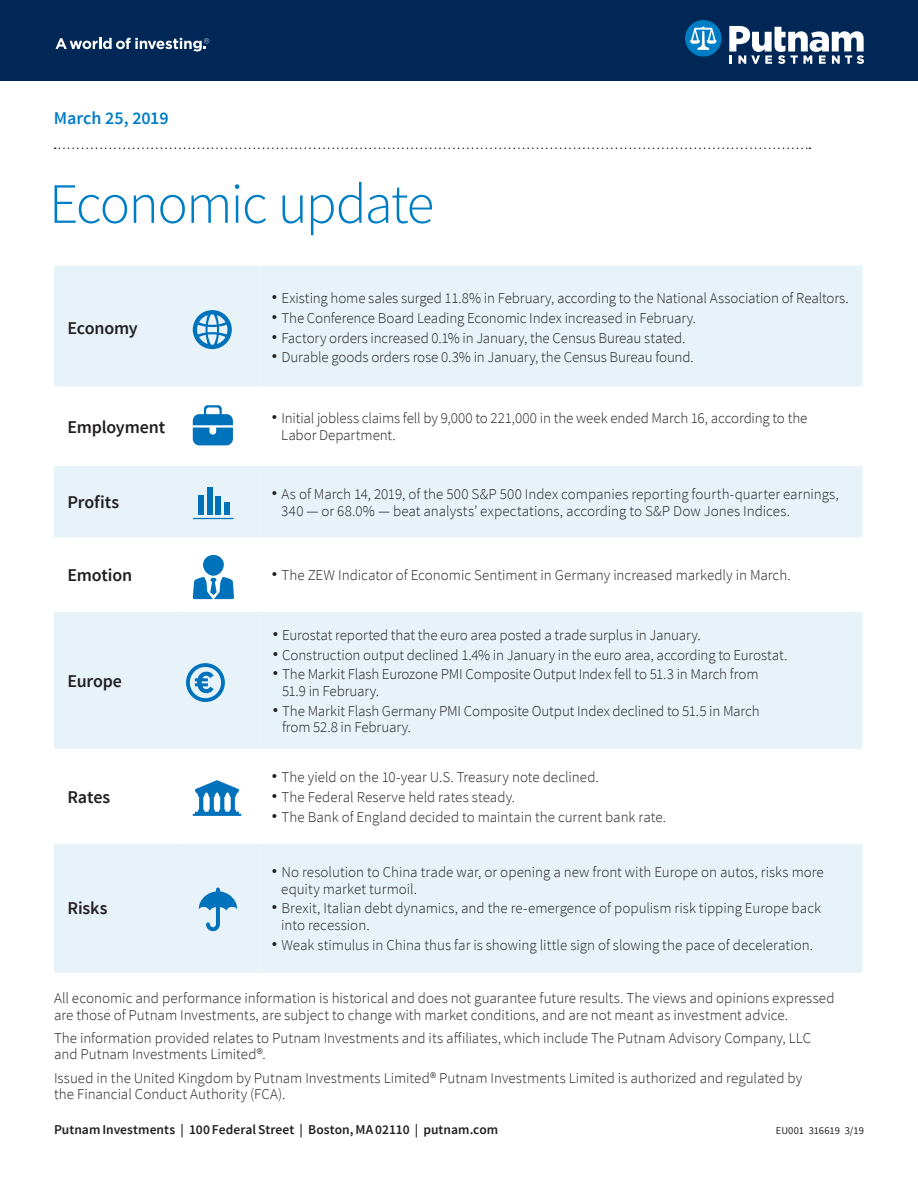
<style>
.page{position:relative;width:918px;height:1188px;background:#fff}
.page>*{position:absolute;margin:0;border:0;box-sizing:border-box;transform-origin:0 0}
.Headline{font:300 57px "Source Sans Pro";letter-spacing:-.035em;color:#007ec5}
.Update_section_label{font:600 18px "Source Sans Pro";letter-spacing:-.01em;color:#231f20}
.Quarter{font:600 18px "Source Sans Pro";letter-spacing:-.005em;color:#007ec5}
.Disclosure_regular{font:300 15px/16.5px "Source Sans Pro";letter-spacing:-.005em;color:#231f20}
.t1{font:600 13.5px "Source Sans Pro";letter-spacing:.005em;color:#231f20}
.t2{font:10.5px "Source Sans Pro";letter-spacing:-.005em;color:#231f20}
</style>
<div class="page">
<div style="left:54px;top:266px;width:206px;height:707px;background:#e7f3f9"></div>
<div style="left:260px;top:266px;width:602px;height:707px;background:#e7f3f9"></div>
<svg style="left:54px;top:389px;width:808px;height:452px"></svg>
<hr style="left:260px;top:463px;width:602px;height:3px;background:#fff">
<hr style="left:260px;top:537px;width:602px;height:3px;background:#fff">
<hr style="left:260px;top:609px;width:602px;height:3px;background:#fff">
<hr style="left:260px;top:749px;width:602px;height:3px;background:#fff">
<hr style="left:260px;top:841px;width:602px;height:3px;background:#fff">
<hr style="left:54px;top:386px;width:125px;height:3px;background:#fff">
<hr style="left:179px;top:386px;width:81px;height:3px;background:#fff">
<hr style="left:54px;top:463px;width:125px;height:3px;background:#fff">
<hr style="left:179px;top:463px;width:81px;height:3px;background:#fff">
<hr style="left:54px;top:537px;width:125px;height:3px;background:#fff">
<hr style="left:179px;top:537px;width:81px;height:3px;background:#fff">
<hr style="left:54px;top:609px;width:125px;height:3px;background:#fff">
<hr style="left:179px;top:609px;width:81px;height:3px;background:#fff">
<hr style="left:54px;top:749px;width:125px;height:3px;background:#fff">
<hr style="left:179px;top:749px;width:81px;height:3px;background:#fff">
<hr style="left:54px;top:841px;width:125px;height:3px;background:#fff">
<hr style="left:179px;top:841px;width:81px;height:3px;background:#fff">
<hr style="left:260px;top:386px;width:602px;height:3px;background:#fff">
<svg style="left:193px;top:310px;width:39px;height:39px;background:#78b5db"></svg>
<svg style="left:193px;top:405px;width:40px;height:40px"></svg>
<hr style="left:193px;top:518px;width:41px;height:1px;background:#0072bc">
<div style="left:198px;top:495px;width:6px;height:20px;background:#0072bc"></div>
<div style="left:207px;top:488px;width:6px;height:27px;background:#0072bc"></div>
<div style="left:215px;top:496px;width:6px;height:19px;background:#0072bc"></div>
<div style="left:224px;top:502px;width:6px;height:13px;background:#0072bc"></div>
<svg style="left:193px;top:577px;width:41px;height:22px"></svg>
<div style="left:203px;top:555px;width:21px;height:21px;background:#0072bc;border-radius:50%"></div>
<svg style="left:186px;top:663px;width:39px;height:39px;background:#86bcdf"></svg>
<svg style="left:193px;top:780px;width:48px;height:36px"></svg>
<svg style="left:199px;top:888px;width:38px;height:43px;background:#8dc1e1"></svg>
<div style="left:0;top:0;width:918px;height:81px;background:#002756"></div>
<div style="left:685px;top:20px;width:37px;height:37px;background:#007ec5;border-radius:50%"></div>
<svg style="left:729px;top:26px;width:135px;height:38px"></svg>
<svg style="left:690px;top:26px;width:27px;height:24px"></svg>
<svg style="left:56px;top:38px;width:153px;height:13px"></svg>
<svg style="left:55px;top:148px;width:755px;height:1px"></svg>
<p class="Quarter" style="left:54px;top:107px;width:116px">March 25, 2019</p>
<p class="Headline" style="left:49px;top:169px;width:387px">Economic update</p>
<p class="Update_section_label" style="left:68px;top:317px;width:72px">Economy</p>
<p class="Disclosure_regular" style="left:281px;top:290px;width:569px">•Existing home sales surged 11.8% in February, according to the National Association of Realtors.</p>
<p class="Disclosure_regular" style="left:281px;top:310px;width:416px">•The Conference Board Leading Economic Index increased in February.</p>
<p class="Disclosure_regular" style="left:281px;top:329px;width:406px">•Factory orders increased 0.1% in January, the Census Bureau stated.</p>
<p class="Disclosure_regular" style="left:281px;top:349px;width:414px">•Durable goods orders rose 0.3% in January, the Census Bureau found.</p>
<p class="Update_section_label" style="left:68px;top:415px;width:99px">Employment</p>
<p class="Disclosure_regular" style="left:281px;top:410px;width:528px">•Initial jobless claims fell by 9,000 to 221,000 in the week ended March 16, according to the<br>Labor Department.</p>
<p class="Update_section_label" style="left:68px;top:491px;width:53px">Profits</p>
<p class="Disclosure_regular" style="left:281px;top:486px;width:559px">•As of March 14, 2019, of the 500 S&amp;P 500 Index companies reporting fourth-quarter earnings,<br>340 — or 68.0% — beat analysts’ expectations, according to S&amp;P Dow Jones Indices.</p>
<p class="Update_section_label" style="left:68px;top:564px;width:66px">Emotion</p>
<p class="Disclosure_regular" style="left:281px;top:567px;width:511px">•The ZEW Indicator of Economic Sentiment in Germany increased markedly in March.</p>
<p class="Update_section_label" style="left:68px;top:670px;width:56px">Europe</p>
<p class="Update_section_label" style="left:68px;top:786px;width:44px">Rates</p>
<p class="Disclosure_regular" style="left:282px;top:627px;width:420px">•Eurostat reported that the euro area posted a trade surplus in January.</p>
<p class="Disclosure_regular" style="left:282px;top:647px;width:507px">•Construction output declined 1.4% in January in the euro area, according to Eurostat.</p>
<p class="Disclosure_regular" style="left:282px;top:666px;width:478px">•The Markit Flash Eurozone PMI Composite Output Index fell to 51.3 in March from<br>51.9 in February.</p>
<p class="Disclosure_regular" style="left:282px;top:702px;width:479px">•The Markit Flash Germany PMI Composite Output Index declined to 51.5 in March from 52.8 in February.</p>
<p class="Disclosure_regular" style="left:281px;top:769px;width:319px">•The yield on the 10-year U.S. Treasury note declined.</p>
<p class="Disclosure_regular" style="left:281px;top:789px;width:235px">•The Federal Reserve held rates steady.</p>
<p class="Disclosure_regular" style="left:281px;top:809px;width:386px">•The Bank of England decided to maintain the current bank rate.</p>
<p class="Disclosure_regular" style="left:281px;top:864px;width:544px">•No resolution to China trade war, or opening a new front with Europe on autos, risks more equity market turmoil.</p>
<p class="Disclosure_regular" style="left:281px;top:900px;width:541px">•Brexit, Italian debt dynamics, and the re-emergence of populism risk tipping Europe back into recession.</p>
<p class="Disclosure_regular" style="left:281px;top:936px;width:533px">•Weak stimulus in China thus far is showing little sign of slowing the pace of deceleration.</p>
<p class="Disclosure_regular" style="left:54px;top:990px;width:782px">All economic and performance information is historical and does not guarantee future results. The views and opinions expressed are those of Putnam Investments, are subject to change with market conditions, and are not meant as investment advice.</p>
<p class="Disclosure_regular" style="left:54px;top:1030px;width:759px">The information provided relates to Putnam Investments and its affiliates, which include The Putnam Advisory Company, LLC and Putnam Investments Limited®.</p>
<p class="Disclosure_regular" style="left:54px;top:1069px;width:750px">Issued in the United Kingdom by Putnam Investments Limited® Putnam Investments Limited is authorized and regulated by the Financial Conduct Authority (FCA).</p>
<p class="t1" style="left:54px;top:1121px;width:446px">Putnam Investments | 100 Federal Street | Boston, MA 02110 | putnam.com</p>
<p class="t2" style="left:776px;top:1124px;width:90px">EU001 316619 3/19</p>
<p class="Update_section_label" style="left:68px;top:897px;width:42px">Risks</p>
</div>
